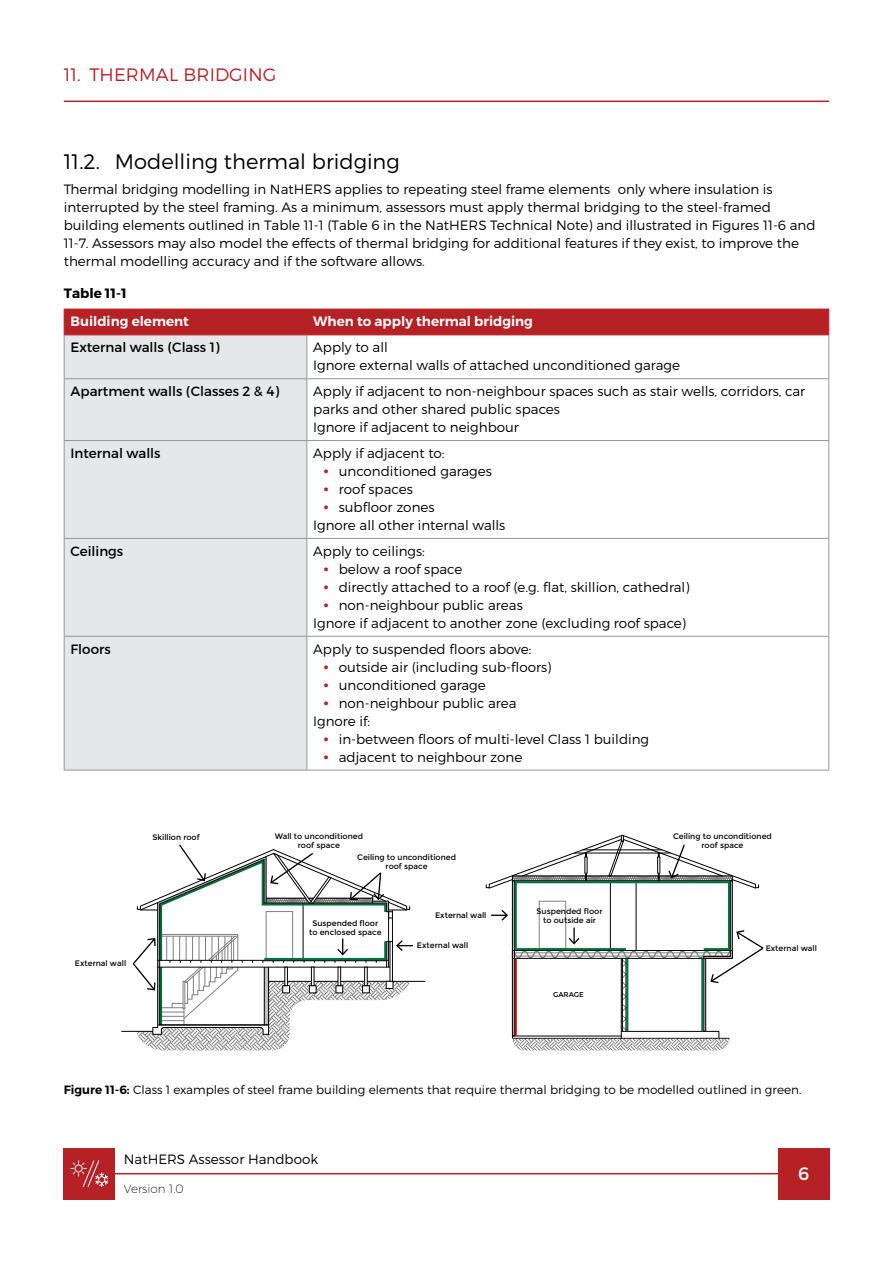
<style>
.page{position:relative;width:893px;height:1263px;background:#fff}
.page>*{position:absolute;margin:0;border:0;box-sizing:border-box;transform-origin:0 0}
.t1{font:300 21px "Montserrat";color:#000}
.t2{font:300 18px "Montserrat";letter-spacing:.01em;color:#b62126}
.t3{font:18px "Montserrat";color:#fff}
.Body{font:300 13.5px/18px "Montserrat";color:#000}
.Table_body{font:300 13.5px/18px "Montserrat";color:#000}
.Table_first_column{font:13.5px "Montserrat";color:#000}
.Table_header_row{font:600 13.5px "Montserrat";color:#fff}
.Table_label{font:700 13.5px "Montserrat";color:#000}
.t4{font:300 12px "Montserrat";color:#000}
.t5{font:200 12px "Montserrat";color:#000}
.t6{font:7.95px/9.4px "Montserrat";color:#000;text-align:center}
.t7{font:7.05px "Montserrat";color:#000}
.s1{font-family:"Arial";font-weight:700;color:#b62126}
.s2{font-weight:600}
</style>
<div class="page">
<hr style="left:85px;top:1173px;width:723px;height:1px;background:#b62126">
<div style="left:778px;top:1148px;width:51px;height:51px;background:#b62126"></div>
<hr style="left:64px;top:101px;width:765px;height:1px;background:#b62126">
<div style="left:64px;top:1148px;width:51px;height:51px;background:#b62126"></div>
<svg style="left:70px;top:1160px;width:38px;height:27px"></svg>
<div style="left:65px;top:335px;width:241px;height:435px;background:#e6e7e8"></div>
<hr style="left:64px;top:378px;width:243px;height:1px;background:#939598">
<hr style="left:307px;top:378px;width:522px;height:1px;background:#939598">
<hr style="left:64px;top:440px;width:243px;height:1px;background:#939598">
<hr style="left:307px;top:440px;width:522px;height:1px;background:#939598">
<hr style="left:64px;top:538px;width:243px;height:1px;background:#939598">
<hr style="left:307px;top:538px;width:522px;height:1px;background:#939598">
<hr style="left:64px;top:636px;width:243px;height:1px;background:#939598">
<hr style="left:307px;top:636px;width:522px;height:1px;background:#939598">
<hr style="left:828px;top:335px;width:1px;height:43px;background:#939598">
<hr style="left:828px;top:379px;width:1px;height:61px;background:#939598">
<hr style="left:828px;top:441px;width:1px;height:97px;background:#939598">
<hr style="left:828px;top:539px;width:1px;height:97px;background:#939598">
<hr style="left:828px;top:637px;width:1px;height:133px;background:#939598">
<hr style="left:307px;top:770px;width:522px;height:1px;background:#939598">
<div style="left:64px;top:309px;width:765px;height:25px;background:#b62126"></div>
<hr style="left:64px;top:334px;width:243px;height:1px;background:#b62126">
<hr style="left:307px;top:334px;width:522px;height:1px;background:#b62126">
<hr style="left:64px;top:335px;width:1px;height:43px;background:#939598">
<hr style="left:306px;top:335px;width:1px;height:43px;background:#939598">
<hr style="left:64px;top:379px;width:1px;height:61px;background:#939598">
<hr style="left:306px;top:379px;width:1px;height:61px;background:#939598">
<hr style="left:64px;top:441px;width:1px;height:97px;background:#939598">
<hr style="left:306px;top:441px;width:1px;height:97px;background:#939598">
<hr style="left:64px;top:539px;width:1px;height:97px;background:#939598">
<hr style="left:306px;top:539px;width:1px;height:97px;background:#939598">
<hr style="left:64px;top:637px;width:1px;height:133px;background:#939598">
<hr style="left:306px;top:637px;width:1px;height:133px;background:#939598">
<hr style="left:64px;top:770px;width:243px;height:1px;background:#939598">
<hr style="left:269px;top:981px;width:156px;height:1px;background:#000">
<hr style="left:121px;top:1031px;width:32px;height:1px;background:#000">
<svg style="left:132px;top:844px;width:281px;height:206px"></svg>
<svg style="left:486px;top:835px;width:278px;height:215px"></svg>
<h2 class="t2" style="left:64px;top:64px;width:214px">11. THERMAL BRIDGING</h2>
<p class="t1" style="left:64px;top:149px;width:337px">11.2. Modelling thermal bridging</p>
<p class="Body" style="left:64px;top:180px;width:753px">Thermal bridging modelling in NatHERS applies to repeating steel frame elements only where insulation is interrupted by the steel framing. As a minimum, assessors must apply thermal bridging to the steel-framed building elements outlined in Table 11-1 (Table 6 in the NatHERS Technical Note) and illustrated in Figures 11-6 and 11-7. Assessors may also model the effects of thermal bridging for additional features if they exist, to improve the thermal modelling accuracy and if the software allows.</p>
<p class="Table_label" style="left:64px;top:285px;width:64px">Table 11-1</p>
<p class="Table_header_row" style="left:71px;top:313px;width:120px">Building element</p>
<p class="Table_header_row" style="left:313px;top:313px;width:221px">When to apply thermal bridging</p>
<p class="Table_first_column" style="left:71px;top:339px;width:151px">External walls (Class 1)</p>
<p class="Table_body" style="left:313px;top:338px;width:368px">Apply to all<br>Ignore external walls of attached unconditioned garage</p>
<p class="Table_first_column" style="left:71px;top:383px;width:210px">Apartment walls (Classes 2 &amp; 4)</p>
<p class="Table_body" style="left:313px;top:382px;width:493px">Apply if adjacent to non-neighbour spaces such as stair wells, corridors, car parks and other shared public spaces<br>Ignore if adjacent to neighbour</p>
<p class="Table_first_column" style="left:71px;top:445px;width:92px">Internal walls</p>
<p class="Table_body" style="left:313px;top:444px;width:133px">Apply if adjacent to:</p>
<p class="Body" style="left:324px;top:462px;width:170px"><span class="s1">•</span> unconditioned garages</p>
<p class="Body" style="left:324px;top:480px;width:90px"><span class="s1">•</span> roof spaces</p>
<p class="Body" style="left:324px;top:498px;width:112px"><span class="s1">•</span> subfloor zones</p>
<p class="Table_body" style="left:313px;top:516px;width:194px">Ignore all other internal walls</p>
<p class="Table_first_column" style="left:71px;top:543px;width:54px">Ceilings</p>
<p class="Table_body" style="left:313px;top:542px;width:113px">Apply to ceilings:</p>
<p class="Body" style="left:324px;top:560px;width:140px"><span class="s1">•</span> below a roof space</p>
<p class="Body" style="left:324px;top:578px;width:367px"><span class="s1">•</span> directly attached to a roof (e.g. flat, skillion, cathedral)</p>
<p class="Body" style="left:324px;top:596px;width:200px"><span class="s1">•</span> non-neighbour public areas</p>
<p class="Table_body" style="left:313px;top:614px;width:374px">Ignore if adjacent to another zone (excluding roof space)</p>
<p class="Table_first_column" style="left:71px;top:640px;width:42px">Floors</p>
<p class="Table_body" style="left:313px;top:639px;width:220px">Apply to suspended floors above:</p>
<p class="Body" style="left:324px;top:657px;width:229px"><span class="s1">•</span> outside air (including sub-floors)</p>
<p class="Body" style="left:324px;top:675px;width:163px"><span class="s1">•</span> unconditioned garage</p>
<p class="Body" style="left:324px;top:693px;width:194px"><span class="s1">•</span> non-neighbour public area</p>
<p class="Table_body" style="left:313px;top:711px;width:59px">Ignore if:</p>
<p class="Body" style="left:324px;top:729px;width:327px"><span class="s1">•</span> in-between floors of multi-level Class 1 building</p>
<p class="Body" style="left:324px;top:747px;width:200px"><span class="s1">•</span> adjacent to neighbour zone</p>
<p class="t6" style="left:75px;top:958px;width:53px">External wall</p>
<p class="t6" style="left:153px;top:832px;width:49px">Skillion roof</p>
<p class="t6" style="left:275px;top:831px;width:90px">Wall to unconditioned roof space</p>
<p class="t6" style="left:357px;top:852px;width:100px">Ceiling to unconditioned roof space</p>
<p class="t6" style="left:309px;top:918px;width:74px">Suspended floor to enclosed space</p>
<p class="t6" style="left:435px;top:910px;width:53px">External wall</p>
<p class="t6" style="left:417px;top:940px;width:53px">External wall</p>
<p class="t6" style="left:537px;top:906px;width:67px">Suspended floor to outside air</p>
<p class="t7" style="left:553px;top:990px;width:32px">GARAGE</p>
<p class="t6" style="left:673px;top:831px;width:100px">Ceiling to unconditioned roof space</p>
<p class="t6" style="left:766px;top:944px;width:53px">External wall</p>
<p class="t4" style="left:64px;top:1082px;width:739px"><span class="s2">Figure 11-6:</span> Class 1 examples of steel frame building elements that require thermal bridging to be modelled outlined in green.</p>
<p class="Body" style="left:124px;top:1150px;width:196px">NatHERS Assessor Handbook</p>
<p class="t5" style="left:124px;top:1182px;width:61px">Version 1.0</p>
<h2 class="t3" style="left:798px;top:1162px;width:13px">6</h2>
</div>
